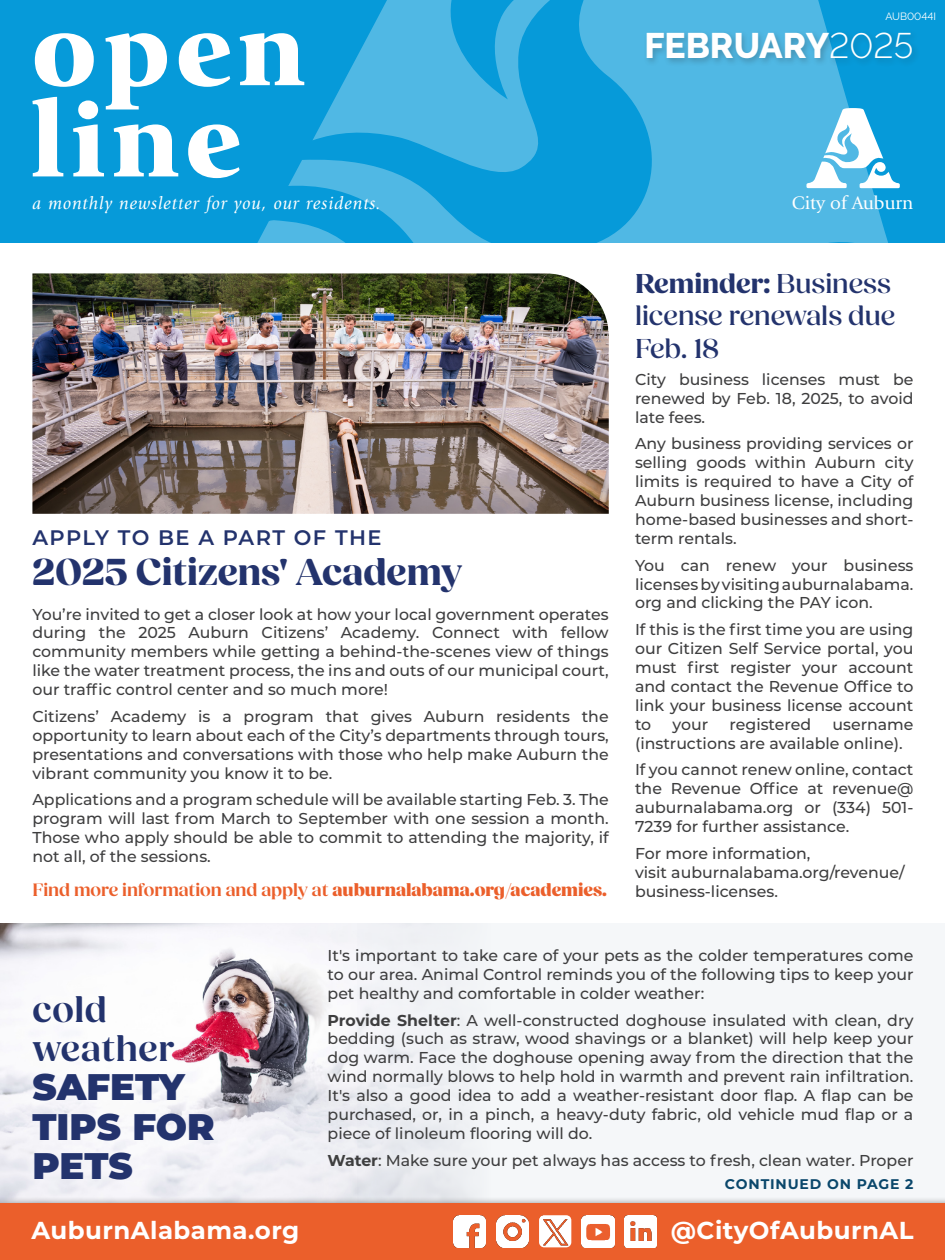
<style>
.page{position:relative;width:945px;height:1260px;background:#fff}
.page>*{position:absolute;margin:0;border:0;box-sizing:border-box;transform-origin:0 0}
.header1{font:700 38.5px "Fields Display";color:#23336d}
.Header2{font:900 36.93px/39.2px "Montserrat";color:#23336d}
.t1{font:800 35.35px "Raleway";color:#fff}
.header1-2{font:500 28px/32.4px "Fields Display";color:#23336d}
.t2{font:700 24.5px "Montserrat";letter-spacing:.02em;color:#fff}
.header1-3{font:600 21px "Montserrat";letter-spacing:.065em;color:#23336d}
.t3{font:18.9px "Giovanni Std";color:#fff}
.Paragraph{font:600 18.38px "Fields Display";color:#eb5f2b}
.t4{font:italic 18.2px "Giovanni Std";letter-spacing:.05em;color:#fff}
.Paragraph-2{font:500 15.75px/18.9px "Montserrat";color:#3e3e3f;text-align:justify}
.Header2-2{font:700 14px "Montserrat";letter-spacing:.06em;color:#0a476b}
.t5{font:10.5px "Raleway";color:#fff}
.s1{font-weight:300}
.s2{font-weight:800}
.s3{font-weight:700}
.s4{font-family:"Fields Display";font-weight:600}
</style>
<div class="page">
<div style="left:358px;top:924px;width:587px;height:288px;background:#f5f7f9"></div>
<img style="left:0;top:924px;width:470px;height:273px">
<div style="left:0;top:1197px;width:945px;height:63px;background:#231f20;opacity:.42"></div>
<div style="left:0;top:1203px;width:945px;height:57px;background:#eb5f2b"></div>
<img style="left:453px;top:1215px;width:33px;height:32px">
<img style="left:496px;top:1215px;width:33px;height:32px">
<img style="left:625px;top:1215px;width:32px;height:32px">
<img style="left:582px;top:1215px;width:32px;height:32px">
<img style="left:539px;top:1215px;width:32px;height:32px">
<img style="left:32px;top:273px;width:577px;height:241px">
<div style="left:0;top:0;width:945px;height:242px;background:#069ad9"></div>
<svg style="left:288px;top:0;width:604px;height:242px;fill:#50b8e4"></svg>
<svg style="left:258px;top:219px;width:238px;height:23px"></svg>
<svg style="left:32px;top:33px;width:272px;height:145px"></svg>
<div style="left:643px;top:30px;width:277px;height:37px;background:#231f20;opacity:.24"></div>
<svg style="left:806px;top:108px;width:94px;height:80px"></svg>
<p class="t5" style="left:885px;top:10px;width:52px">AUB0044I</p>
<p class="t1" style="left:644px;top:26px;width:271px">FEBRUARY<span class="s1">2025</span></p>
<p class="t4" style="left:32px;top:193px;width:350px">a monthly newsletter for you, our residents.</p>
<p class="header1-3" style="left:32px;top:522px;width:351px">APPLY TO BE A PART OF THE</p>
<p class="header1" style="left:32px;top:549px;width:431px">2025 Citizens' Academy</p>
<p class="Paragraph-2" style="left:32px;top:604px;width:578px">You’re invited to get a closer look at how your local government operates during the 2025 Auburn Citizens’ Academy. Connect with fellow community members while getting a behind-the-scenes view of things like the water treatment process, the ins and outs of our municipal court, our traffic control center and so much more!</p>
<p class="Paragraph-2" style="left:32px;top:706px;width:578px">Citizens’ Academy is a program that gives Auburn residents the opportunity to learn about each of the City’s departments through tours, presentations and conversations with those who help make Auburn the vibrant community you know it to be.</p>
<p class="Paragraph-2" style="left:32px;top:790px;width:578px">Applications and a program schedule will be available starting Feb. 3. The program will last from March to September with one session a month.<br>Those who apply should be able to commit to attending the majority, if not all, of the sessions.</p>
<p class="Paragraph" style="left:32px;top:879px;width:576px">Find more information and apply at <span class="s2">auburnalabama.org/academies.</span></p>
<p class="t3" style="left:792px;top:193px;width:123px">City of Auburn</p>
<p class="header1-2" style="left:635px;top:268px;width:262px"><span class="s3">Reminder:</span> Business license renewals due<br>Feb. 18</p>
<p class="Paragraph-2" style="left:635px;top:369px;width:280px">City business licenses must be renewed by Feb. 18, 2025, to avoid late fees.</p>
<p class="Paragraph-2" style="left:635px;top:434px;width:280px">Any business providing services or selling goods within Auburn city limits is required to have a City of Auburn business license, including home-based businesses and short&shy;term rentals.</p>
<p class="Paragraph-2" style="left:635px;top:555px;width:280px">You can renew your business licenses by visiting auburnalabama. org and clicking the PAY icon.</p>
<p class="Paragraph-2" style="left:635px;top:620px;width:280px">If this is the first time you are using our Citizen Self Service portal, you must first register your account and contact the Revenue Office to link your business license account to</p>
<p class="Paragraph-2" style="left:673px;top:714px;width:37px">your</p>
<p class="Paragraph-2" style="left:730px;top:714px;width:83px">registered</p>
<p class="Paragraph-2" style="left:635px;top:714px;width:280px;text-indent:197px">username (instructions are available online).</p>
<p class="Paragraph-2" style="left:635px;top:760px;width:280px">If you cannot renew online, contact the Revenue Office at revenue@ auburnalabama.org or (334) 501- 7239 for further assistance.</p>
<p class="Paragraph-2" style="left:635px;top:843px;width:271px;text-align:left">For more information,<br>visit auburnalabama.org/revenue/ business-licenses.</p>
<p class="Header2" style="left:32px;top:987px;width:184px"><span class="s4">cold weather<br></span>SAFETY<br>TIPS FOR<br>PETS</p>
<p class="Paragraph-2" style="left:328px;top:945px;width:587px">It's important to take care of your pets as the colder temperatures come to our area. Animal Control reminds you of the following tips to keep your pet healthy and comfortable in colder weather:</p>
<p class="Paragraph-2" style="left:328px;top:1010px;width:587px"><span class="s3">Provide Shelter</span>: A well-constructed doghouse insulated with clean, dry bedding (such as straw, wood shavings or a blanket) will help keep your dog warm. Face the doghouse opening away from the direction that the wind normally blows to help hold in warmth and prevent rain infiltration.<br>It's also a good idea to add a weather-resistant door flap. A flap can be purchased, or, in a pinch, a heavy-duty fabric, old vehicle mud flap or a piece of linoleum flooring will do.</p>
<p class="Paragraph-2" style="left:328px;top:1150px;width:587px"><span class="s3">Water</span>: Make sure your pet always has access to fresh, clean water. Proper</p>
<p class="Header2-2" style="left:725px;top:1174px;width:190px">CONTINUED ON PAGE 2</p>
<p class="t2" style="left:32px;top:1213px;width:269px">AuburnAlabama.org</p>
<p class="t2" style="left:671px;top:1213px;width:244px">@CityOfAuburnAL</p>
</div>
